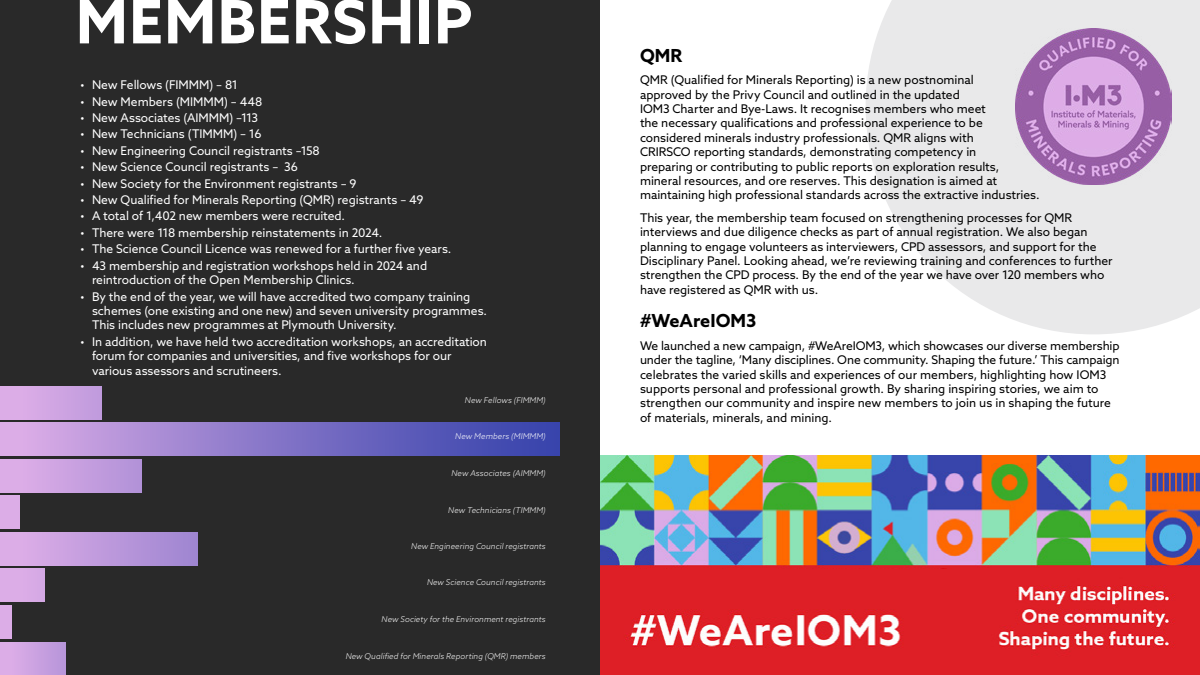
<style>
.page{position:relative;width:1200px;height:675px;background:#fff}
.page>*{position:absolute;margin:0;border:0;box-sizing:border-box;transform-origin:0 0}
.t1{font:700 60px "Azo Sans";letter-spacing:.025em;color:#fff}
.t2{font:700 18px "Azo Sans";color:#000}
.t3{font:12px/14.4px "Azo Sans";letter-spacing:-.005em;color:#000}
.t4{font:12px/14.4px "Azo Sans";letter-spacing:-.005em;color:#fff}
.t5{font:italic 300 8px "Azo Sans";letter-spacing:.01em;color:#fff}
</style>
<div class="page">
<div style="left:0;top:0;width:600px;height:675px;background:#292929"></div>
<div style="left:0;top:642px;width:66px;height:33px;background:linear-gradient(to right,#e2b1e9,#b896da)"></div>
<div style="left:0;top:606px;width:11px;height:32px;background:#dcade7"></div>
<div style="left:0;top:569px;width:45px;height:33px;background:#dcade7"></div>
<div style="left:0;top:532px;width:198px;height:33px;background:linear-gradient(to right,#e2b1e9,#9f86d1)"></div>
<div style="left:0;top:496px;width:20px;height:33px;background:#dcade7"></div>
<div style="left:0;top:459px;width:141px;height:33px;background:linear-gradient(to right,#e2b1e9,#b292d8)"></div>
<div style="left:0;top:423px;width:560px;height:33px;background:linear-gradient(to right,#ddaee8,#2f3ea9)"></div>
<div style="left:0;top:386px;width:101px;height:33px;background:linear-gradient(to right,#e1b0e9,#c19bdd)"></div>
<svg style="left:866px;top:0;width:334px;height:334px;background:#ececec"></svg>
<img style="left:1016px;top:28px;width:156px;height:156px">
<img style="left:600px;top:568px;width:600px;height:107px">
<img style="left:600px;top:456px;width:600px;height:112px">
<h1 class="t1" style="left:76px;top:-18px;width:398px">MEMBERSHIP</h1>
<p class="t4" style="left:80px;top:78px;width:159px">• New Fellows (FIMMM) – 81</p>
<p class="t4" style="left:80px;top:94px;width:184px">• New Members (MIMMM) – 448</p>
<p class="t4" style="left:80px;top:110px;width:180px">• New Associates (AIMMM) –113</p>
<p class="t4" style="left:80px;top:127px;width:183px">• New Technicians (TIMMM) – 16</p>
<p class="t4" style="left:80px;top:143px;width:241px">• New Engineering Council registrants –158</p>
<p class="t4" style="left:80px;top:160px;width:219px">• New Science Council registrants – 36</p>
<p class="t4" style="left:80px;top:176px;width:278px">• New Society for the Environment registrants – 9</p>
<p class="t4" style="left:80px;top:192px;width:345px">• New Qualified for Minerals Reporting (QMR) registrants – 49</p>
<p class="t4" style="left:80px;top:209px;width:267px">• A total of 1,402 new members were recruited.</p>
<p class="t4" style="left:80px;top:225px;width:304px">• There were 118 membership reinstatements in 2024.</p>
<p class="t4" style="left:80px;top:242px;width:373px">• The Science Council Licence was renewed for a further five years.</p>
<p class="t4" style="left:92px;top:258px;width:337px;text-indent:-12px">• 43 membership and registration workshops held in 2024 and reintroduction of the Open Membership Clinics.</p>
<p class="t4" style="left:92px;top:289px;width:397px;text-indent:-12px">• By the end of the year, we will have accredited two company training schemes (one existing and one new) and seven university programmes.<br>This includes new programmes at Plymouth University.</p>
<p class="t4" style="left:92px;top:334px;width:397px;text-indent:-12px">• In addition, we have held two accreditation workshops, an accreditation forum for companies and universities, and five workshops for our various assessors and scrutineers.</p>
<p class="t5" style="left:465px;top:395px;width:82px">New Fellows (FIMMM)</p>
<p class="t5" style="left:455px;top:431px;width:92px">New Members (MIMMM)</p>
<p class="t5" style="left:451px;top:468px;width:96px">New Associates (AIMMM)</p>
<p class="t5" style="left:448px;top:505px;width:99px">New Technicians (TIMMM)</p>
<p class="t5" style="left:411px;top:541px;width:136px">New Engineering Council registrants</p>
<p class="t5" style="left:427px;top:577px;width:120px">New Science Council registrants</p>
<p class="t5" style="left:382px;top:614px;width:166px">New Society for the Environment registrants</p>
<p class="t5" style="left:346px;top:650px;width:202px">New Qualified for Minerals Reporting (QMR) members</p>
<h2 class="t2" style="left:640px;top:44px;width:44px">QMR</h2>
<p class="t3" style="left:640px;top:73px;width:401px">QMR (Qualified for Minerals Reporting) is a new postnominal<br>approved by the Privy Council and outlined in the updated<br>IOM3 Charter and Bye-Laws. It recognises members who meet<br>the necessary qualifications and professional experience to be considered minerals industry professionals. QMR aligns with<br>CRIRSCO reporting standards, demonstrating competency in<br>preparing or contributing to public reports on exploration results, mineral resources, and ore reserves. This designation is aimed at maintaining high professional standards across the extractive industries.</p>
<p class="t3" style="left:640px;top:210px;width:474px">This year, the membership team focused on strengthening processes for QMR interviews and due diligence checks as part of annual registration. We also began planning to engage volunteers as interviewers, CPD assessors, and support for the Disciplinary Panel. Looking ahead, we’re reviewing training and conferences to further strengthen the CPD process. By the end of the year we have over 120 members who have registered as QMR with us.</p>
<h2 class="t2" style="left:640px;top:309px;width:118px">#WeAreIOM3</h2>
<p class="t3" style="left:640px;top:338px;width:481px">We launched a new campaign, #WeAreIOM3, which showcases our diverse membership under the tagline, ‘Many disciplines. One community. Shaping the future.’ This campaign celebrates the varied skills and experiences of our members, highlighting how IOM3 supports personal and professional growth. By sharing inspiring stories, we aim to strengthen our community and inspire new members to join us in shaping the future of materials, minerals, and mining.</p>
</div>
